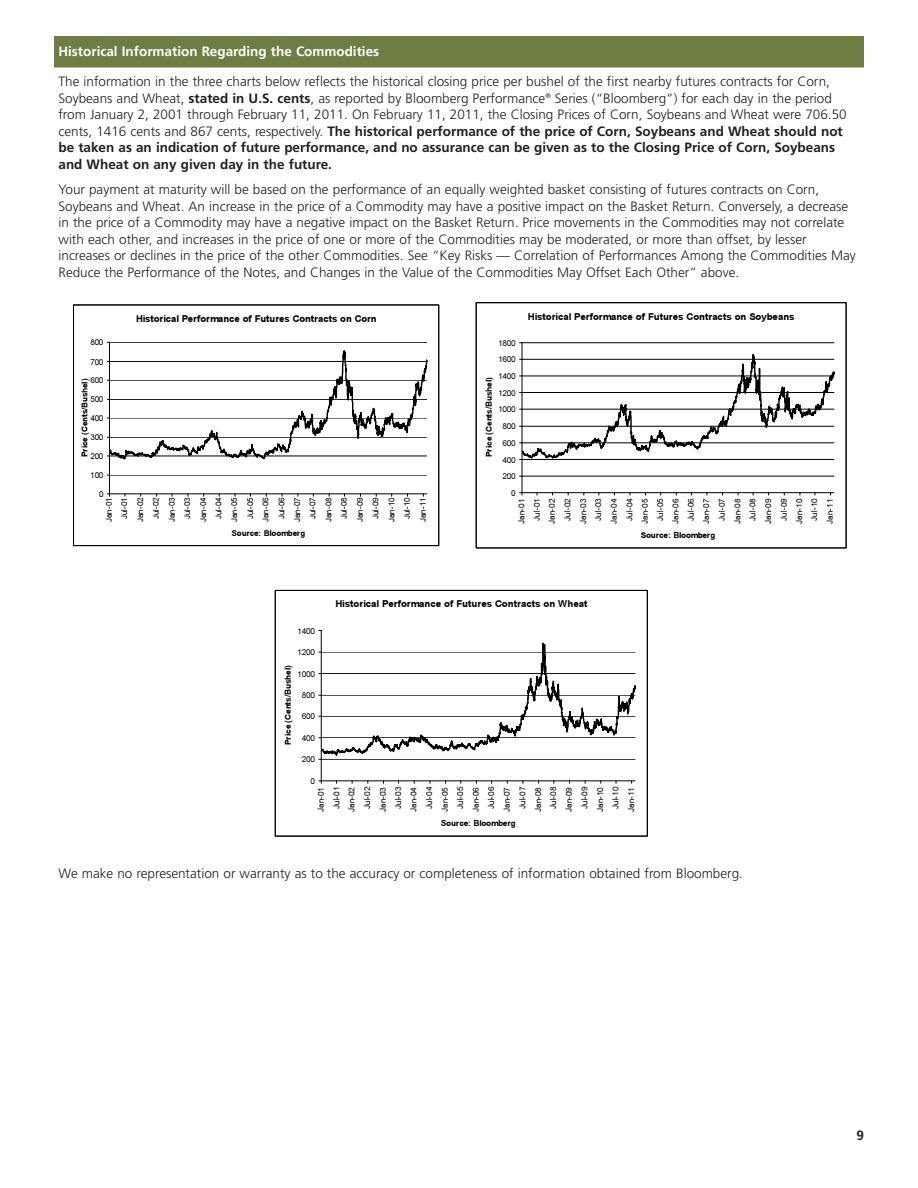
<style>
.page{position:relative;width:918px;height:1188px;background:#fff}
.page>*{position:absolute;margin:0;border:0;box-sizing:border-box;transform-origin:0 0}
.t1{font:300 13.5px/16.5px "Frutiger";color:#231f20}
.t2{font:700 13.5px "Frutiger";color:#fff}
.t3{font:700 13.5px "Frutiger";color:#231f20}
.t4{font:9.75px "Arial Bold MT+T42+KQLIIM";letter-spacing:-.01em;color:#000}
.t5{font:9.75px "Arial Bold MT+T42+IZKUSZ";letter-spacing:-.005em;color:#000}
.t6{font:9.6px "Arial Bold MT+T42+TEEOZA";letter-spacing:-.01em;color:#000}
.t7{font:8.25px/15.5px "Arial MT+T42+HLMFIK";letter-spacing:-.025em;color:#000;text-align:center}
.t8{font:8.25px/15.5px "Arial MT+T42+ZTNIRL";letter-spacing:-.025em;color:#000;text-align:center}
.t9{font:8.25px "Arial Bold MT+T42+KQLIIM";letter-spacing:-.025em;color:#000}
.t10{font:8.25px "Arial Bold MT+T42+IZKUSZ";letter-spacing:-.025em;color:#000}
.t11{font:8.1px/15.8px "Arial MT+T42+FUMTME";letter-spacing:-.025em;color:#000;text-align:center}
.t12{font:8.1px "Arial Bold MT+T42+TEEOZA";letter-spacing:-.025em;color:#000}
.s1{font-weight:700}
</style>
<div class="page">
<div style="left:54px;top:36px;width:810px;height:32px;background:#6e7d43"></div>
<hr style="left:110px;top:475px;width:317px;height:1px;background:#000">
<hr style="left:109px;top:342px;width:1px;height:152px;background:#000">
<hr style="left:110px;top:494px;width:317px;height:1px;background:#000">
<svg style="left:107px;top:341px;width:321px;height:119px"></svg>
<div style="left:73px;top:305px;width:366px;height:241px;border:1px solid #000"></div>
<hr style="left:522px;top:343px;width:1px;height:150px;background:#000">
<hr style="left:522px;top:492px;width:312px;height:1px;background:#000">
<svg style="left:520px;top:342px;width:315px;height:144px"></svg>
<div style="left:476px;top:303px;width:370px;height:245px;border:1px solid #000"></div>
<hr style="left:321px;top:631px;width:1px;height:150px;background:#000">
<hr style="left:321px;top:781px;width:314px;height:1px;background:#000">
<svg style="left:319px;top:589px;width:317px;height:174px"></svg>
<div style="left:275px;top:590px;width:372px;height:246px;border:1px solid #000"></div>
<p class="t2" style="left:58px;top:46px;width:322px">Historical Information Regarding the Commodities</p>
<p class="t1" style="left:58px;top:74px;width:790px">The information in the three charts below reflects the historical closing price per bushel of the first nearby futures contracts for Corn, Soybeans and Wheat, <span class="s1">stated in U.S. cents</span>, as reported by Bloomberg Performance<sup>®</sup> Series (“Bloomberg”) for each day in the period from January 2, 2001 through February 11, 2011. On February 11, 2011, the Closing Prices of Corn, Soybeans and Wheat were 706.50 cents, 1416 cents and 867 cents, respectively. <span class="s1">The historical performance of the price of Corn, Soybeans and Wheat should not be taken as an indication of future performance, and no assurance can be given as to the Closing Price of Corn, Soybeans and Wheat on any given day in the future.</span></p>
<p class="t1" style="left:59px;top:182px;width:799px">Your payment at maturity will be based on the performance of an equally weighted basket consisting of futures contracts on Corn, Soybeans and Wheat. An increase in the price of a Commodity may have a positive impact on the Basket Return. Conversely, a decrease in the price of a Commodity may have a negative impact on the Basket Return. Price movements in the Commodities may not correlate with each other, and increases in the price of one or more of the Commodities may be moderated, or more than offset, by lesser increases or declines in the price of the other Commodities. See “Key Risks — Correlation of Performances Among the Commodities May Reduce the Performance of the Notes, and Changes in the Value of the Commodities May Offset Each Other” above.</p>
<p class="t6" style="left:136px;top:313px;width:242px">Historical Performance of Futures Contracts on Corn</p>
<p class="t4" style="left:528px;top:311px;width:268px">Historical Performance of Futures Contracts on Soybeans</p>
<p class="t11" style="left:90px;top:335px;width:15px">800</p>
<p class="t7" style="left:498px;top:335px;width:19px">1800</p>
<p class="t11" style="left:90px;top:354px;width:15px">700</p>
<p class="t7" style="left:498px;top:352px;width:19px">1600</p>
<p class="t11" style="left:90px;top:373px;width:15px">600</p>
<p class="t12" style="left:80px;top:457px;width:80px;rotate:-90deg">Price (Cents/Bushel)</p>
<p class="t11" style="left:90px;top:392px;width:15px">500</p>
<p class="t11" style="left:90px;top:410px;width:15px">400</p>
<p class="t11" style="left:90px;top:430px;width:15px">300</p>
<p class="t11" style="left:90px;top:448px;width:15px">200</p>
<p class="t7" style="left:498px;top:368px;width:19px">1400</p>
<p class="t9" style="left:484px;top:457px;width:81px;rotate:-90deg">Price (Cents/Bushel)</p>
<p class="t7" style="left:498px;top:385px;width:19px">1200</p>
<p class="t7" style="left:498px;top:402px;width:19px">1000</p>
<p class="t7" style="left:503px;top:419px;width:15px">800</p>
<p class="t7" style="left:503px;top:435px;width:15px">600</p>
<p class="t7" style="left:503px;top:452px;width:15px">400</p>
<p class="t11" style="left:90px;top:468px;width:15px">100</p>
<p class="t7" style="left:503px;top:469px;width:15px">200</p>
<p class="t11" style="left:99px;top:486px;width:6px">0</p>
<p class="t11" style="left:101px;top:522px;width:27px;rotate:-90deg">Jan-01<br>Jul-01<br>Jan-02<br>Jul-02<br>Jan-03<br>Jul-03<br>Jan-04<br>Jul-04<br>Jan-05<br>Jul-05<br>Jan-06<br>Jul-06<br>Jan-07<br>Jul-07<br>Jan-08<br>Jul-08<br>Jan-09<br>Jul-09<br>Jan-10<br>Jul-10<br>Jan-11</p>
<p class="t12" style="left:232px;top:528px;width:75px">Source: Bloomberg</p>
<p class="t7" style="left:511px;top:485px;width:6px">0</p>
<p class="t7" style="left:514px;top:524px;width:27px;rotate:-90deg">Jan-01<br>Jul-01<br>Jan-02<br>Jul-02<br>Jan-03<br>Jul-03<br>Jan-04<br>Jul-04<br>Jan-05<br>Jul-05<br>Jan-06<br>Jul-06<br>Jan-07<br>Jul-07<br>Jan-08<br>Jul-08<br>Jan-09<br>Jul-09<br>Jan-10<br>Jul-10<br>Jan-11</p>
<p class="t9" style="left:641px;top:530px;width:76px">Source: Bloomberg</p>
<p class="t8" style="left:297px;top:623px;width:19px">1400</p>
<p class="t8" style="left:297px;top:645px;width:19px">1200</p>
<p class="t10" style="left:283px;top:745px;width:82px;rotate:-90deg">Price (Cents/Bushel)</p>
<p class="t8" style="left:297px;top:666px;width:19px">1000</p>
<p class="t8" style="left:302px;top:688px;width:15px">800</p>
<p class="t8" style="left:302px;top:709px;width:15px">600</p>
<p class="t8" style="left:302px;top:730px;width:15px">400</p>
<p class="t8" style="left:302px;top:752px;width:15px">200</p>
<p class="t8" style="left:311px;top:773px;width:6px">0</p>
<p class="t5" style="left:335px;top:598px;width:254px">Historical Performance of Futures Contracts on Wheat</p>
<p class="t8" style="left:313px;top:812px;width:27px;rotate:-90deg">Jan-01<br>Jul-01<br>Jan-02<br>Jul-02<br>Jan-03<br>Jul-03<br>Jan-04<br>Jul-04<br>Jan-05<br>Jul-05<br>Jan-06<br>Jul-06<br>Jan-07<br>Jul-07<br>Jan-08<br>Jul-08<br>Jan-09<br>Jul-09<br>Jan-10<br>Jul-10<br>Jan-11</p>
<p class="t10" style="left:441px;top:819px;width:77px">Source: Bloomberg</p>
<p class="t1" style="left:59px;top:866px;width:686px">We make no representation or warranty as to the accuracy or completeness of information obtained from Bloomberg.</p>
<p class="t3" style="left:856px;top:1130px;width:9px">9</p>
</div>
